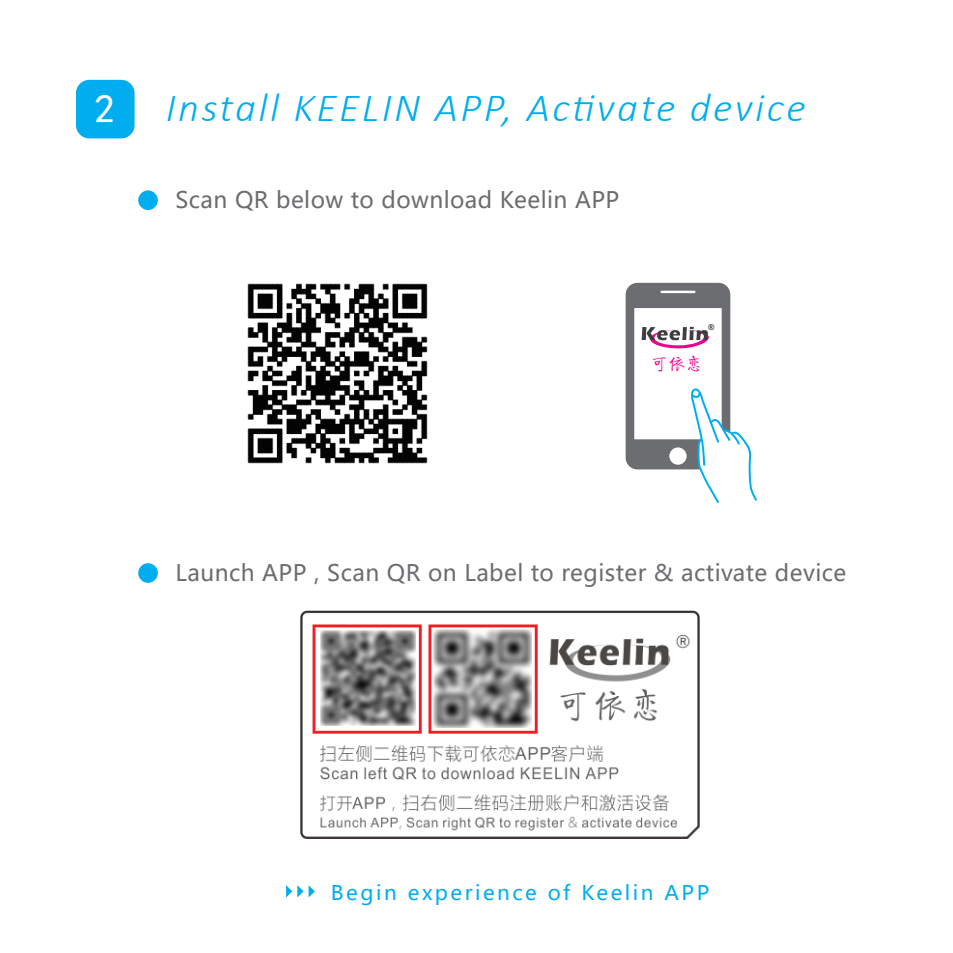
<style>
.page{position:relative;width:953px;height:953px;background:#fff}
.page>*{position:absolute;margin:0;border:0;box-sizing:border-box;transform-origin:0 0}
.t1{font:italic 300 40px "Calibri";letter-spacing:.06em;color:#00aeef}
.t2{font:40px "Sim Hei";color:#fff}
.t3{font:22.4px "Microsoft Ya Hei";letter-spacing:.02em;color:#6c6d70}
.t4{font:20px "Microsoft Ya Hei";letter-spacing:.12em;color:#00aeef}
.t5{font:17.6px "J Qi Ti";color:#ed028c}
.t6{font:900 8px "Arial";color:#3e3e3f}
</style>
<div class="page">
<div style="left:78px;top:82px;width:54px;height:54px;background:#00aeef;border-radius:11px"></div>
<div style="left:76px;top:80px;width:58px;height:58px;border:4px solid #00aeef;border-radius:11px"></div>
<svg style="left:625px;top:283px;width:133px;height:221px"></svg>
<img style="left:247px;top:283px;width:181px;height:181px">
<div style="left:138px;top:190px;width:20px;height:20px;background:#00aeef;border-radius:50%"></div>
<div style="left:138px;top:563px;width:20px;height:20px;background:#00aeef;border-radius:50%"></div>
<img style="left:301px;top:610px;width:398px;height:228px">
<svg style="left:286px;top:885px;width:29px;height:12px"></svg>
<h1 class="t2" style="left:95px;top:89px;width:22px">2</h1>
<h1 class="t1" style="left:166px;top:83px;width:641px">Install KEELIN APP, Activate device</h1>
<p class="t3" style="left:175px;top:185px;width:445px">Scan QR below to download Keelin APP</p>
<p class="t6" style="left:708px;top:321px;width:8px">®</p>
<p class="t5" style="left:650px;top:355px;width:54px">可依恋</p>
<p class="t3" style="left:175px;top:557px;width:672px">Launch APP , Scan QR on Label to register &amp; activate device</p>
<p class="t4" style="left:331px;top:878px;width:380px">Begin experience of Keelin APP</p>
</div>
